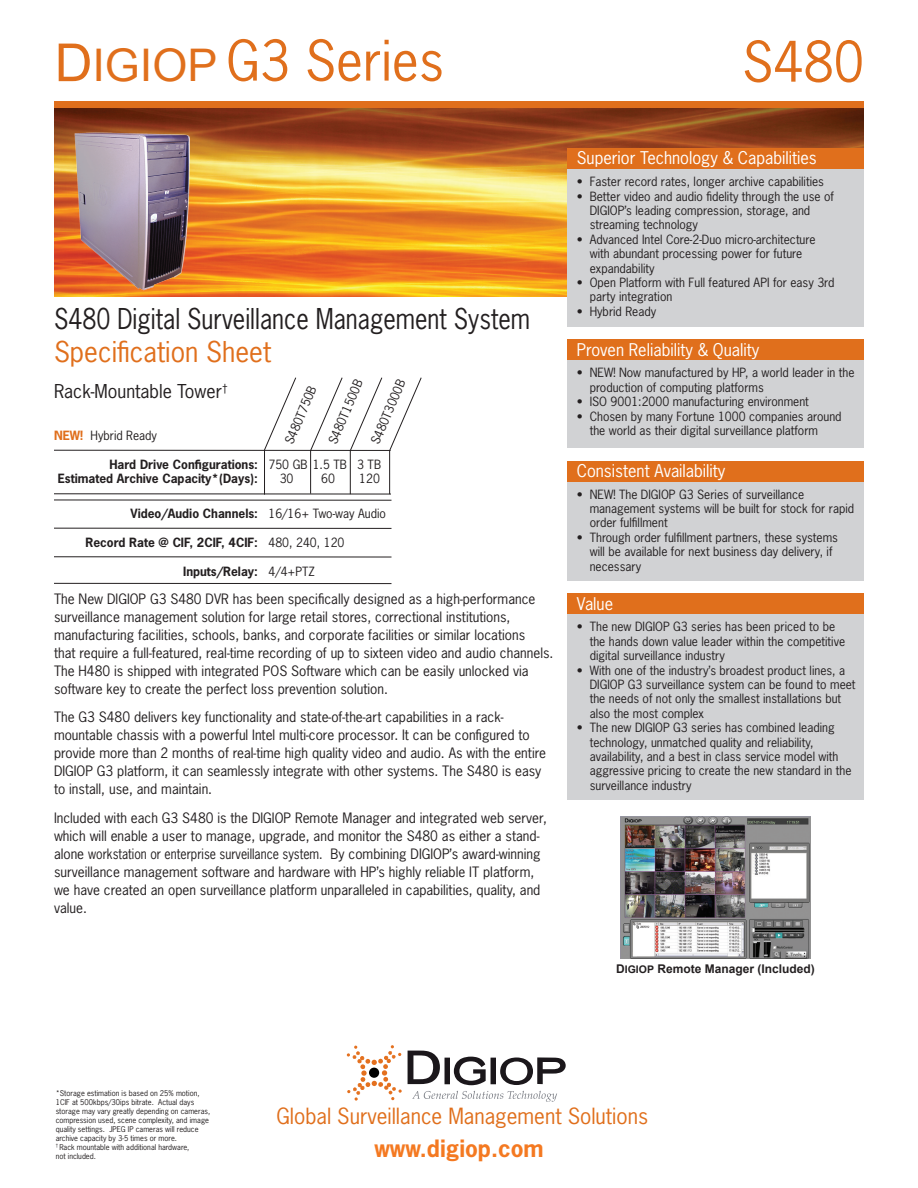
<style>
.page{position:relative;width:918px;height:1188px;background:#fff}
.page>*{position:absolute;margin:0;border:0;box-sizing:border-box;transform-origin:0 0}
.t1{font:52.5px "News Gothic Std";color:#e06f1c}
.t2{font:45px "Arial";color:#e06f1c}
.t3{font:27px "News Gothic Std";color:#231f20;scale:.9 1}
.t4{font:27px "News Gothic Std";color:#e06f1c}
.t5{font:700 22.5px "News Gothic Std";color:#f47921}
.t6{font:21px "News Gothic Std";color:#e06f1c}
.t7{font:18px "News Gothic Std";color:#231f20}
.BoxHeader{font:16.5px "News Gothic Std";color:#fff}
.Information{font:13.5px/18px "News Gothic Std";color:#231f20}
.front_spec_info{font:12px/14.4px "News Gothic Std";color:#231f20}
.front_spec_info-2{font:700 12px "News Gothic Std";color:#231f20}
.Information-2{font:12px "News Gothic Std";color:#231f20}
.BoxHeader-2{font:700 12px "Arial";color:#231f20}
.t8{font:7.5px/9px "News Gothic Std";color:#231f20}
.s1{font-size:52.5px}
.s2{font-weight:700;color:#e06f1c}
.s3{font-weight:400}
.s4{font-size:10.5px}
</style>
<div class="page">
<img style="left:222px;top:108px;width:642px;height:189px">
<div style="left:54px;top:101px;width:810px;height:7px;background:#e06f1c"></div>
<svg style="left:408px;top:1051px;width:158px;height:34px"></svg>
<svg style="left:412px;top:1091px;width:145px;height:11px"></svg>
<svg style="left:347px;top:1045px;width:55px;height:56px"></svg>
<div style="left:369px;top:1068px;width:10px;height:10px;background:#000;border-radius:50%"></div>
<div style="left:567px;top:168px;width:297px;height:158px;background:#d1d2d4"></div>
<div style="left:567px;top:148px;width:297px;height:21px;background:#e06f1c"></div>
<div style="left:567px;top:359px;width:297px;height:88px;background:#d1d2d4"></div>
<div style="left:567px;top:340px;width:297px;height:20px;background:#e06f1c"></div>
<div style="left:567px;top:480px;width:297px;height:100px;background:#d1d2d4"></div>
<div style="left:567px;top:461px;width:297px;height:20px;background:#e06f1c"></div>
<div style="left:567px;top:613px;width:297px;height:187px;background:#d1d2d4"></div>
<div style="left:567px;top:594px;width:297px;height:20px;background:#e06f1c"></div>
<img style="left:54px;top:108px;width:168px;height:189px">
<hr style="left:54px;top:450px;width:337px;height:1px;background:#231f20">
<hr style="left:54px;top:493px;width:337px;height:1px;background:#231f20">
<hr style="left:54px;top:500px;width:338px;height:1px;background:#231f20">
<hr style="left:54px;top:528px;width:338px;height:1px;background:#231f20">
<hr style="left:54px;top:583px;width:338px;height:1px;background:#231f20">
<hr style="left:264px;top:451px;width:1px;height:44px;background:#231f20">
<hr style="left:310px;top:450px;width:1px;height:44px;background:#231f20">
<hr style="left:350px;top:451px;width:1px;height:43px;background:#231f20">
<svg style="left:263px;top:377px;width:34px;height:74px"></svg>
<svg style="left:309px;top:377px;width:34px;height:75px"></svg>
<hr style="left:54px;top:556px;width:338px;height:1px;background:#231f20">
<hr style="left:389px;top:451px;width:1px;height:43px;background:#231f20">
<svg style="left:349px;top:377px;width:73px;height:75px"></svg>
<img style="left:621px;top:816px;width:189px;height:142px">
<p class="t2" style="left:55px;top:36px;width:164px"><span class="s1">D</span>IGIOP</p>
<p class="t1" style="left:226px;top:27px;width:219px">G3 Series</p>
<p class="t1" style="left:742px;top:28px;width:123px">S480</p>
<p class="t3" style="left:54px;top:302px;width:531px">S480 Digital Surveillance Management System</p>
<p class="t4" style="left:54px;top:335px;width:219px">Specification Sheet</p>
<p class="Information-2" style="left:282px;top:440px;width:64px;rotate:-67deg">S480T750B</p>
<p class="Information-2" style="left:325px;top:440px;width:70px;rotate:-67deg">S480T1500B</p>
<p class="Information-2" style="left:368px;top:440px;width:70px;rotate:-67deg">S480T3000B</p>
<p class="t7" style="left:54px;top:380px;width:175px">Rack-Mountable Tower<sup>†</sup></p>
<p class="front_spec_info" style="left:54px;top:428px;width:105px"><span class="s2">NEW!</span> Hybrid Ready</p>
<p class="front_spec_info-2" style="left:110px;top:457px;width:273px">Hard Drive Configurations: <span class="s3">750 GB 1.5 TB 3 TB</span></p>
<p class="front_spec_info-2" style="left:58px;top:471px;width:202px">Estimated Archive Capacity*(Days):</p>
<p class="front_spec_info" style="left:280px;top:472px;width:15px">30</p>
<p class="front_spec_info" style="left:321px;top:472px;width:15px">60</p>
<p class="front_spec_info" style="left:359px;top:472px;width:22px">120</p>
<p class="front_spec_info-2" style="left:130px;top:506px;width:257px">Video/Audio Channels: <span class="s3">16/16+ Two-way Audio</span></p>
<p class="front_spec_info-2" style="left:86px;top:535px;width:261px">Record Rate @ CIF, 2CIF, 4CIF: <span class="s3">480, 240, 120</span></p>
<p class="front_spec_info-2" style="left:183px;top:563px;width:133px">Inputs/Relay: <span class="s3">4/4+PTZ</span></p>
<p class="Information" style="left:54px;top:589px;width:483px">The New DIGIOP G3 S480 DVR has been specifically designed as a high-performance</p>
<p class="Information" style="left:54px;top:607px;width:458px">surveillance management solution for large retail stores, correctional institutions,</p>
<p class="Information" style="left:54px;top:625px;width:473px">manufacturing facilities, schools, banks, and corporate facilities or similar locations</p>
<p class="Information" style="left:54px;top:643px;width:501px">that require a full-featured, real-time recording of up to sixteen video and audio channels.<br>The H480 is shipped with integrated POS Software which can be easily unlocked via software key to create the perfect loss prevention solution.</p>
<p class="Information" style="left:54px;top:708px;width:494px">The G3 S480 delivers key functionality and state-of-the-art capabilities in a rack&shy;mountable chassis with a powerful Intel multi-core processor. It can be configured to provide more than 2 months of real-time high quality video and audio. As with the entire DIGIOP G3 platform, it can seamlessly integrate with other systems. The S480 is easy to install, use, and maintain.</p>
<p class="Information" style="left:54px;top:808px;width:495px">Included with each G3 S480 is the DIGIOP Remote Manager and integrated web server, which will enable a user to manage, upgrade, and monitor the S480 as either a stand&shy;alone workstation or enterprise surveillance system. By combining DIGIOP’s award-winning surveillance management software and hardware with HP’s highly reliable IT platform, we have created an open surveillance platform unparalleled in capabilities, quality, and value.</p>
<p class="BoxHeader" style="left:577px;top:148px;width:241px">Superior Technology &amp; Capabilities</p>
<p class="front_spec_info" style="left:577px;top:174px;width:249px">• Faster record rates, longer archive capabilities</p>
<p class="front_spec_info" style="left:590px;top:189px;width:246px;text-indent:-13px">• Better video and audio fidelity through the use of<br>DIGIOP’s leading compression, storage, and streaming technology</p>
<p class="front_spec_info" style="left:590px;top:232px;width:227px;text-indent:-13px">• Advanced Intel Core-2-Duo micro-architecture with abundant processing power for future expandability</p>
<p class="front_spec_info" style="left:590px;top:275px;width:246px;text-indent:-13px">• Open Platform with Full featured API for easy 3rd party integration</p>
<p class="front_spec_info" style="left:577px;top:304px;width:81px">• Hybrid Ready</p>
<p class="BoxHeader" style="left:577px;top:339px;width:184px">Proven Reliability &amp; Quality</p>
<p class="front_spec_info" style="left:590px;top:366px;width:266px;text-indent:-13px">• NEW! Now manufactured by HP, a world leader in the production of computing platforms</p>
<p class="front_spec_info" style="left:577px;top:394px;width:234px">• ISO 9001:2000 manufacturing environment</p>
<p class="front_spec_info" style="left:590px;top:409px;width:253px;text-indent:-13px">• Chosen by many Fortune 1000 companies around the world as their digital surveillance platform</p>
<p class="BoxHeader" style="left:577px;top:460px;width:150px">Consistent Availability</p>
<p class="front_spec_info" style="left:590px;top:487px;width:266px;text-indent:-13px">• NEW! The DIGIOP G3 Series of surveillance management systems will be built for stock for rapid order fulfillment</p>
<p class="front_spec_info" style="left:590px;top:530px;width:250px;text-indent:-13px">• Through order fulfillment partners, these systems will be available for next business day delivery, if necessary</p>
<p class="BoxHeader" style="left:577px;top:593px;width:38px">Value</p>
<p class="front_spec_info" style="left:590px;top:620px;width:257px;text-indent:-13px">• The new DIGIOP G3 series has been priced to be the hands down value leader within the competitive digital surveillance industry</p>
<p class="front_spec_info" style="left:590px;top:663px;width:267px;text-indent:-13px">• With one of the industry’s broadest product lines, a DIGIOP G3 surveillance system can be found to meet the needs of not only the smallest installations but also the most complex</p>
<p class="front_spec_info" style="left:590px;top:720px;width:263px;text-indent:-13px">• The new DIGIOP G3 series has combined leading technology, unmatched quality and reliability, availability, and a best in class service model with aggressive pricing to create the new standard in the surveillance industry</p>
<p class="BoxHeader-2" style="left:616px;top:961px;width:200px">D<span class="s4">IGIOP</span> Remote Manager (Included)</p>
<p class="t8" style="left:56px;top:1088px;width:156px">*Storage estimation is based on 25% motion, 1CIF at 500kbps/30ips bitrate. Actual days storage may vary greatly depending on cameras, compression used, scene complexity, and image quality settings. JPEG IP cameras will reduce</p>
<p class="t8" style="left:56px;top:1133px;width:123px">archive capacity by 3-5 times or more.</p>
<p class="t8" style="left:56px;top:1142px;width:135px"><sup>†</sup> Rack mountable with additional hardware,</p>
<p class="t8" style="left:56px;top:1151px;width:42px">not included.</p>
<h3 class="t6" style="left:277px;top:1102px;width:373px">Global Surveillance Management Solutions</h3>
<p class="t5" style="left:374px;top:1133px;width:171px">www.digiop.com</p>
</div>
